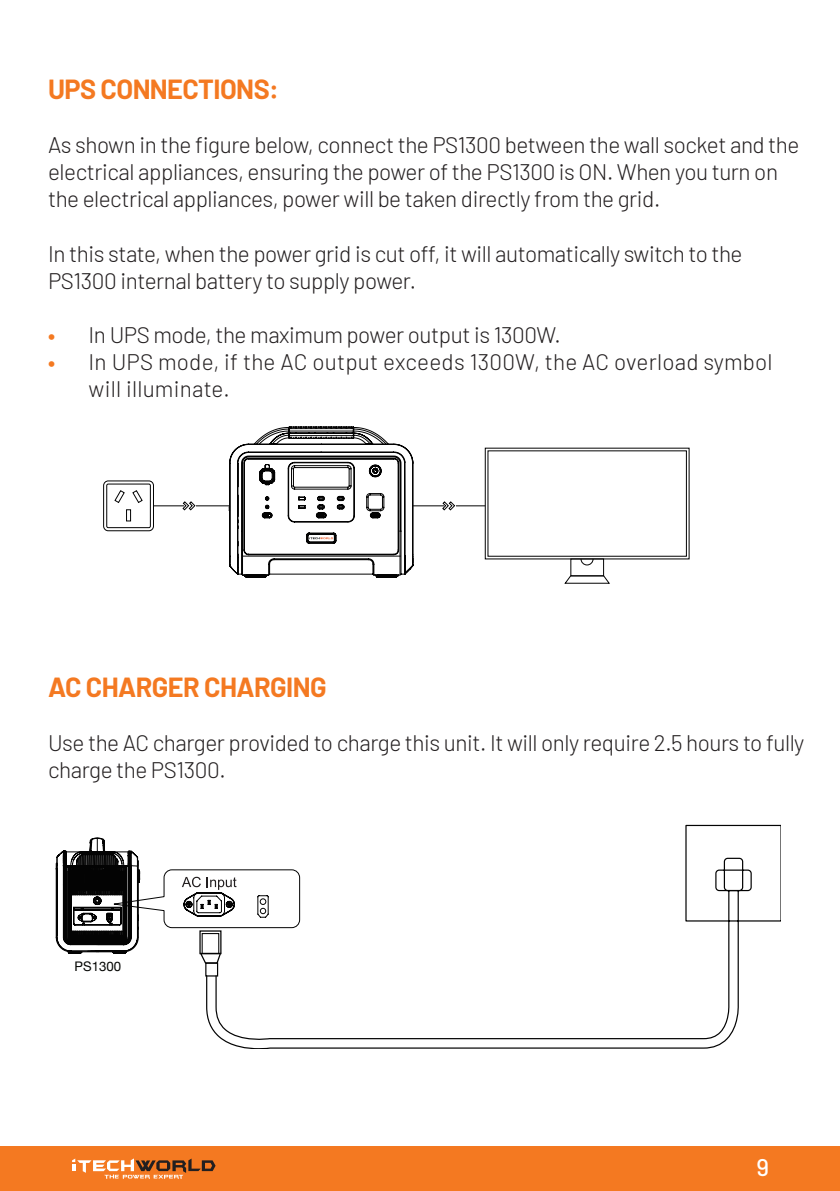
<style>
.page{position:relative;width:840px;height:1191px;background:#fff}
.page>*{position:absolute;margin:0;border:0;box-sizing:border-box;transform-origin:0 0}
.t1{font:700 27px "Barlow";letter-spacing:-.02em;color:#f47921}
.t2{font:500 24px "Barlow";color:#fff}
.t3{font:300 22.6px/27px "Barlow";letter-spacing:-.02em;color:#231f20}
.t4{font:300 22.6px/27px "Barlow";letter-spacing:.01em;color:#231f20}
.t5{font:13.2px "Helvetica Neue";color:#040503}
.s1{font-weight:600;color:#f47921}
</style>
<div class="page">
<div style="left:0;top:1146px;width:839px;height:45px;background:#f47921"></div>
<svg style="left:72px;top:1158px;width:143px;height:21px"></svg>
<svg style="left:564px;top:575px;width:46px;height:9px"></svg>
<svg style="left:484px;top:447px;width:205px;height:119px"></svg>
<hr style="left:412px;top:505px;width:73px;height:1px;background:#030303">
<svg style="left:103px;top:426px;width:352px;height:151px"></svg>
<svg style="left:205px;top:825px;width:574px;height:223px"></svg>
<div style="left:205px;top:962px;width:13px;height:14px;border:1px solid #030303"></div>
<svg style="left:56px;top:837px;width:244px;height:127px"></svg>
<p class="t1" style="left:48px;top:70px;width:232px">UPS CONNECTIONS:</p>
<p class="t3" style="left:48px;top:130px;width:752px">As shown in the figure below, connect the PS1300 between the wall socket and the electrical appliances, ensuring the power of the PS1300 is ON. When you turn on the electrical appliances, power will be taken directly from the grid.</p>
<p class="t3" style="left:48px;top:238px;width:695px">In this state, when the power grid is cut off, it will automatically switch to the<br>PS1300 internal battery to supply power.</p>
<p class="t3" style="left:48px;top:319px;width:514px"><span class="s1">•</span> In UPS mode, the maximum power output is 1300W.</p>
<p class="t4" style="left:89px;top:346px;width:685px;text-indent:-41px"><span class="s1">•</span> In UPS mode, if the AC output exceeds 1300W, the AC overload symbol will illuminate.</p>
<p class="t1" style="left:48px;top:667px;width:280px">AC CHARGER CHARGING</p>
<p class="t3" style="left:48px;top:728px;width:757px">Use the AC charger provided to charge this unit. It will only require 2.5 hours to fully charge the PS1300.</p>
<p class="t5" style="left:75px;top:956px;width:48px">PS1300</p>
<p class="t2" style="left:756px;top:1150px;width:14px">9</p>
</div>
